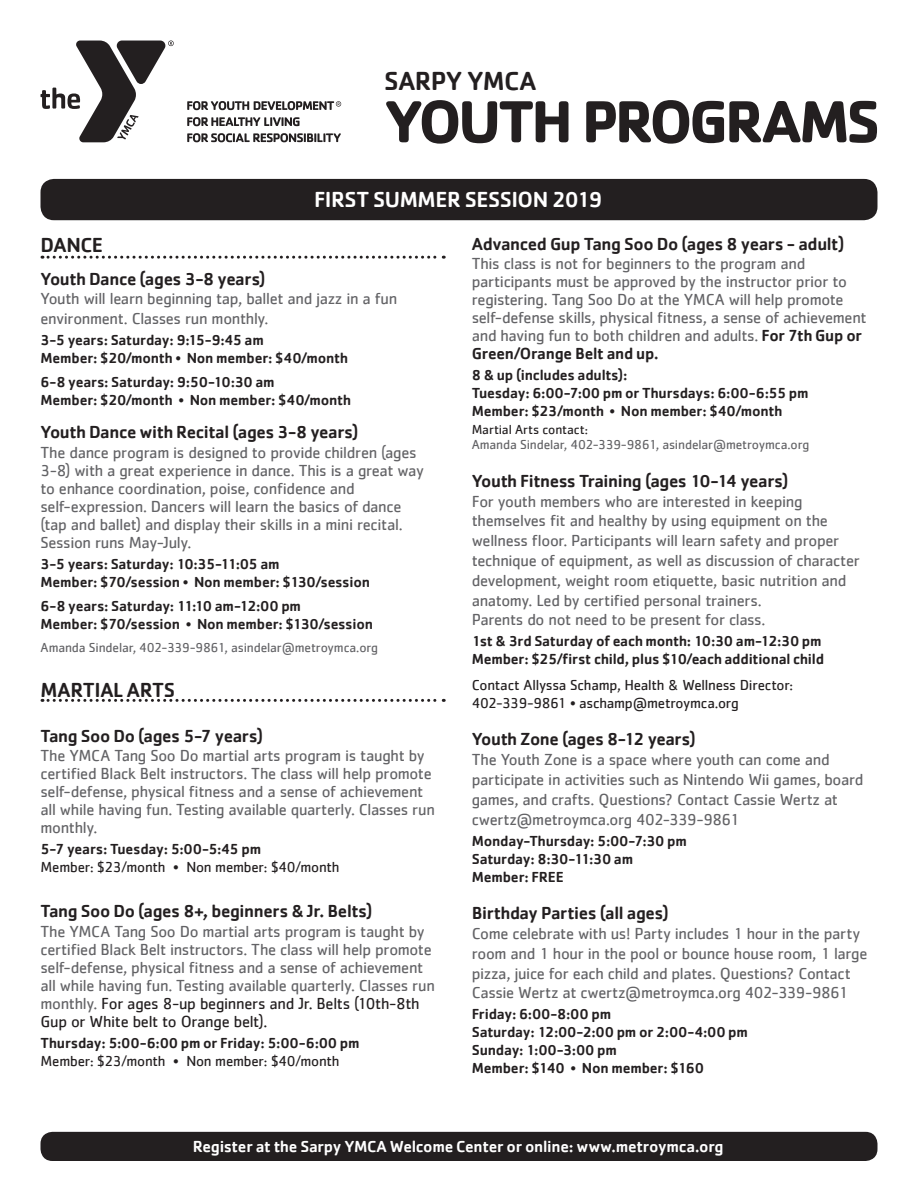
<style>
.page{position:relative;width:918px;height:1188px;background:#fff}
.page>*{position:absolute;margin:0;border:0;box-sizing:border-box;transform-origin:0 0}
.t1{font:700 61.5px "Cachet";letter-spacing:-.055em;color:#231f20}
.t2{font:500 27px "Cachet";letter-spacing:-.025em;color:#231f20}
.t3{font:500 22.5px "Cachet";letter-spacing:-.02em;color:#fff}
.t4{font:500 21px "Cachet";letter-spacing:-.015em;color:#231f20}
.t5{font:500 18px "Cachet";letter-spacing:-.02em;color:#231f20}
.t6{font:16.5px/18px "Cachet";letter-spacing:-.02em;color:#636366}
.t7{font:500 16.5px "Cachet";letter-spacing:-.02em;color:#fff}
.t8{font:500 15px/18px "Cachet";letter-spacing:-.015em;color:#231f20}
.t9{font:15px/18px "Cachet";letter-spacing:-.015em;color:#231f20}
.t10{font:13.5px "Cachet";letter-spacing:-.01em;color:#636366}
.t11{font:13.5px "Cachet";letter-spacing:-.01em;color:#231f20}
.s1{font-weight:400}
.s2{color:#231f20}
.s3{font-weight:500;color:#231f20}
</style>
<div class="page">
<svg style="left:41px;top:40px;width:133px;height:102px"></svg>
<svg style="left:187px;top:117px;width:113px;height:9px"></svg>
<svg style="left:187px;top:133px;width:154px;height:9px"></svg>
<svg style="left:187px;top:101px;width:154px;height:9px"></svg>
<div style="left:40px;top:1132px;width:838px;height:29px;background:#231f20;border-radius:12px"></div>
<div style="left:40px;top:179px;width:838px;height:41px;background:#231f20;border-radius:14px"></div>
<svg style="left:42px;top:256px;width:402px;height:3px"></svg>
<svg style="left:42px;top:699px;width:402px;height:3px"></svg>
<h2 class="t2" style="left:384px;top:64px;width:154px">SARPY YMCA</h2>
<h1 class="t1" style="left:384px;top:82px;width:498px">YOUTH PROGRAMS</h1>
<h3 class="t3" style="left:314px;top:186px;width:290px">FIRST SUMMER SESSION 2019</h3>
<p class="t4" style="left:40px;top:232px;width:64px">DANCE</p>
<p class="t5" style="left:40px;top:268px;width:227px">Youth Dance (ages 3-8 years)</p>
<p class="t6" style="left:40px;top:289px;width:358px;line-height:19.8px">Youth will learn beginning tap, ballet and jazz in a fun environment. Classes run monthly.</p>
<p class="t8" style="left:40px;top:331px;width:309px">3-5 years: Saturday: 9:15-9:45 am<br>Member: $20/month <span class="s1">•</span> Non member: $40/month</p>
<p class="t8" style="left:40px;top:373px;width:312px">6-8 years: Saturday: 9:50-10:30 am<br>Member: $20/month <span class="s1">•</span> Non member: $40/month</p>
<p class="t5" style="left:40px;top:421px;width:319px">Youth Dance with Recital (ages 3-8 years)</p>
<p class="t6" style="left:40px;top:443px;width:385px">The dance program is designed to provide children (ages 3-8) with a great experience in dance. This is a great way to enhance coordination, poise, confidence and self-expression. Dancers will learn the basics of dance (tap and ballet) and display their skills in a mini recital.<br>Session runs May-July.</p>
<p class="t8" style="left:40px;top:555px;width:331px">3-5 years: Saturday: 10:35-11:05 am<br>Member: $70/session <span class="s1">•</span> Non member: $130/session</p>
<p class="t8" style="left:40px;top:597px;width:334px">6-8 years: Saturday: 11:10 am-12:00 pm<br>Member: $70/session <span class="s1">•</span> Non member: $130/session</p>
<p class="t10" style="left:40px;top:639px;width:339px">Amanda Sindelar, 402-339-9861, asindelar@metroymca.org</p>
<p class="t4" style="left:40px;top:677px;width:136px">MARTIAL ARTS</p>
<p class="t5" style="left:40px;top:724px;width:224px">Tang Soo Do (ages 5-7 years)</p>
<p class="t6" style="left:40px;top:746px;width:396px">The YMCA Tang Soo Do martial arts program is taught by certified Black Belt instructors. The class will help promote self-defense, physical fitness and a sense of achievement all while having fun. Testing available quarterly. Classes run monthly.</p>
<p class="t8" style="left:40px;top:840px;width:222px">5-7 years: Tuesday: 5:00-5:45 pm</p>
<p class="t9" style="left:40px;top:858px;width:301px">Member: $23/month • Non member: $40/month</p>
<p class="t5" style="left:40px;top:900px;width:333px">Tang Soo Do (ages 8+, beginners &amp; Jr. Belts)</p>
<p class="t6" style="left:40px;top:922px;width:396px">The YMCA Tang Soo Do martial arts program is taught by certified Black Belt instructors. The class will help promote self-defense, physical fitness and a sense of achievement all while having fun. Testing available quarterly. Classes run monthly. <span class="s2">For ages 8-up beginners and Jr. Belts (10th-8th Gup or White belt to Orange belt).</span></p>
<p class="t8" style="left:40px;top:1034px;width:321px">Thursday: 5:00-6:00 pm or Friday: 5:00-6:00 pm</p>
<p class="t9" style="left:40px;top:1052px;width:301px">Member: $23/month • Non member: $40/month</p>
<p class="t5" style="left:472px;top:232px;width:374px">Advanced Gup Tang Soo Do (ages 8 years - adult)</p>
<p class="t6" style="left:472px;top:255px;width:396px">This class is not for beginners to the program and participants must be approved by the instructor prior to registering. Tang Soo Do at the YMCA will help promote self-defense skills, physical fitness, a sense of achievement and having fun to both children and adults. <span class="s3">For 7th Gup or Green/Orange Belt and up.</span></p>
<p class="t8" style="left:472px;top:366px;width:338px">8 &amp; up (includes adults):<br>Tuesday: 6:00-7:00 pm or Thursdays: 6:00-6:55 pm<br>Member: $23/month <span class="s1">•</span> Non member: $40/month</p>
<p class="t11" style="left:472px;top:422px;width:118px">Martial Arts contact:</p>
<p class="t10" style="left:472px;top:437px;width:339px">Amanda Sindelar, 402-339-9861, asindelar@metroymca.org</p>
<p class="t5" style="left:472px;top:470px;width:318px">Youth Fitness Training (ages 10-14 years)</p>
<p class="t6" style="left:472px;top:491px;width:390px;line-height:19.8px">For youth members who are interested in keeping themselves fit and healthy by using equipment on the wellness floor. Participants will learn safety and proper technique of equipment, as well as discussion of character development, weight room etiquette, basic nutrition and anatomy. Led by certified personal trainers.<br>Parents do not need to be present for class.</p>
<p class="t8" style="left:472px;top:632px;width:354px">1st &amp; 3rd Saturday of each month: 10:30 am-12:30 pm<br>Member: $25/first child, plus $10/each additional child</p>
<p class="t9" style="left:472px;top:676px;width:323px">Contact Allyssa Schamp, Health &amp; Wellness Director:<br>402-339-9861 • aschamp@metroymca.org</p>
<p class="t5" style="left:472px;top:728px;width:226px">Youth Zone (ages 8-12 years)</p>
<p class="t6" style="left:472px;top:750px;width:393px;line-height:19.8px">The Youth Zone is a space where youth can come and participate in activities such as Nintendo Wii games, board games, and crafts. Questions? Contact Cassie Wertz at cwertz@metroymca.org 402-339-9861</p>
<p class="t8" style="left:472px;top:831px;width:217px">Monday-Thursday: 5:00-7:30 pm<br>Saturday: 8:30-11:30 am<br>Member: FREE</p>
<p class="t5" style="left:472px;top:902px;width:198px">Birthday Parties (all ages)</p>
<p class="t6" style="left:472px;top:923px;width:397px;line-height:19.8px">Come celebrate with us! Party includes 1 hour in the party room and 1 hour in the pool or bounce house room, 1 large pizza, juice for each child and plates. Questions? Contact Cassie Wertz at cwertz@metroymca.org 402-339-9861</p>
<p class="t8" style="left:472px;top:1005px;width:278px">Friday: 6:00-8:00 pm<br>Saturday: 12:00-2:00 pm or 2:00-4:00 pm<br>Sunday: 1:00-3:00 pm<br>Member: $140 <span class="s1">•</span> Non member: $160</p>
<p class="t7" style="left:193px;top:1136px;width:532px">Register at the Sarpy YMCA Welcome Center or online: www.metroymca.org</p>
</div>
